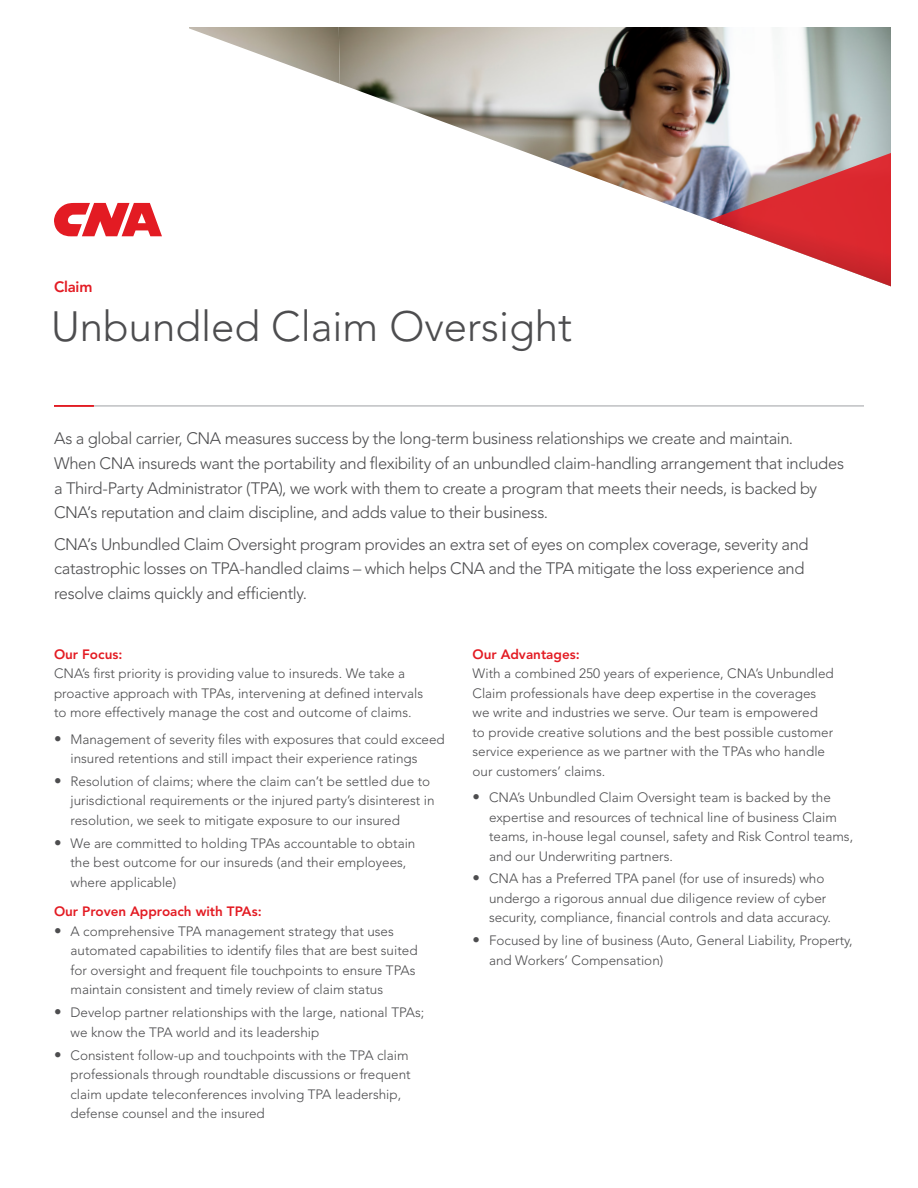
<style>
.page{position:relative;width:918px;height:1188px;background:#fff}
.page>*{position:absolute;margin:0;border:0;box-sizing:border-box;transform-origin:0 0}
.t1{font:300 42px "Avenir LT Std";color:#4d4d4f}
.t2{font:300 16.5px/24.6px "Avenir LT Std";letter-spacing:-.025em;color:#4d4d4f}
.t3{font:800 15px "Avenir LT Std";letter-spacing:-.015em;color:#e31b23}
.t4{font:300 13.5px/19.5px "Avenir LT Std";color:#4d4d4f}
.t5{font:800 13.5px "Avenir LT Std";color:#e31b23}
.s1{font-weight:800;font-size:15px}
</style>
<div class="page">
<svg style="left:54px;top:203px;width:108px;height:33px"></svg>
<hr style="left:54px;top:406px;width:810px;height:1px;background:#9fa1a4">
<hr style="left:54px;top:405px;width:40px;height:2px;background:#e31b23">
<img style="left:340px;top:27px;width:551px;height:193px">
<img style="left:189px;top:27px;width:151px;height:57px">
<svg style="left:710px;top:153px;width:181px;height:133px"></svg>
<p class="t3" style="left:54px;top:278px;width:40px">Claim</p>
<h1 class="t1" style="left:51px;top:302px;width:523px">Unbundled Claim Oversight</h1>
<p class="t2" style="left:54px;top:427px;width:792px">As a global carrier, CNA measures success by the long-term business relationships we create and maintain.<br>When CNA insureds want the portability and flexibility of an unbundled claim-handling arrangement that includes a Third-Party Administrator (TPA), we work with them to create a program that meets their needs, is backed by CNA’s reputation and claim discipline, and adds value to their business.</p>
<p class="t2" style="left:54px;top:532px;width:756px">CNA’s Unbundled Claim Oversight program provides an extra set of eyes on complex coverage, severity and catastrophic losses on TPA-handled claims – which helps CNA and the TPA mitigate the loss experience and resolve claims quickly and efficiently.</p>
<p class="t5" style="left:54px;top:646px;width:70px">Our Focus:</p>
<p class="t4" style="left:54px;top:664px;width:371px">CNA’s first priority is providing value to insureds. We take a proactive approach with TPAs, intervening at defined intervals to more effectively manage the cost and outcome of claims.</p>
<p class="t4" style="left:70px;top:729px;width:376px;text-indent:-16px"><span class="s1">•</span> Management of severity files with exposures that could exceed insured retentions and still impact their experience ratings</p>
<p class="t4" style="left:70px;top:772px;width:366px;text-indent:-16px"><span class="s1">•</span> Resolution of claims; where the claim can’t be settled due to jurisdictional requirements or the injured party’s disinterest in resolution, we seek to mitigate exposure to our insured</p>
<p class="t4" style="left:70px;top:833px;width:346px;text-indent:-16px"><span class="s1">•</span> We are committed to holding TPAs accountable to obtain the best outcome for our insureds (and their employees, where applicable)</p>
<p class="t5" style="left:54px;top:904px;width:209px">Our Proven Approach with TPAs:</p>
<p class="t4" style="left:70px;top:922px;width:349px;text-indent:-16px"><span class="s1">•</span> A comprehensive TPA management strategy that uses automated capabilities to identify files that are best suited for oversight and frequent file touchpoints to ensure TPAs maintain consistent and timely review of claim status</p>
<p class="t4" style="left:70px;top:1003px;width:355px;text-indent:-16px"><span class="s1">•</span> Develop partner relationships with the large, national TPAs; we know the TPA world and its leadership</p>
<p class="t4" style="left:70px;top:1045px;width:342px;text-indent:-16px"><span class="s1">•</span> Consistent follow-up and touchpoints with the TPA claim professionals through roundtable discussions or frequent claim update teleconferences involving TPA leadership, defense counsel and the insured</p>
<p class="t5" style="left:473px;top:646px;width:109px">Our Advantages:</p>
<p class="t4" style="left:473px;top:664px;width:363px">With a combined 250 years of experience, CNA’s Unbundled Claim professionals have deep expertise in the coverages we write and industries we serve. Our team is empowered<br>to provide creative solutions and the best possible customer service experience as we partner with the TPAs who handle our customers’ claims.</p>
<p class="t4" style="left:489px;top:788px;width:366px;text-indent:-16px"><span class="s1">•</span> CNA’s Unbundled Claim Oversight team is backed by the expertise and resources of technical line of business Claim teams, in-house legal counsel, safety and Risk Control teams, and our Underwriting partners.</p>
<p class="t4" style="left:489px;top:869px;width:344px;text-indent:-16px"><span class="s1">•</span> CNA has a Preferred TPA panel (for use of insureds) who undergo a rigorous annual due diligence review of cyber security, compliance, financial controls and data accuracy.</p>
<p class="t4" style="left:489px;top:931px;width:365px;text-indent:-16px"><span class="s1">•</span> Focused by line of business (Auto, General Liability, Property, and Workers’ Compensation)</p>
</div>
